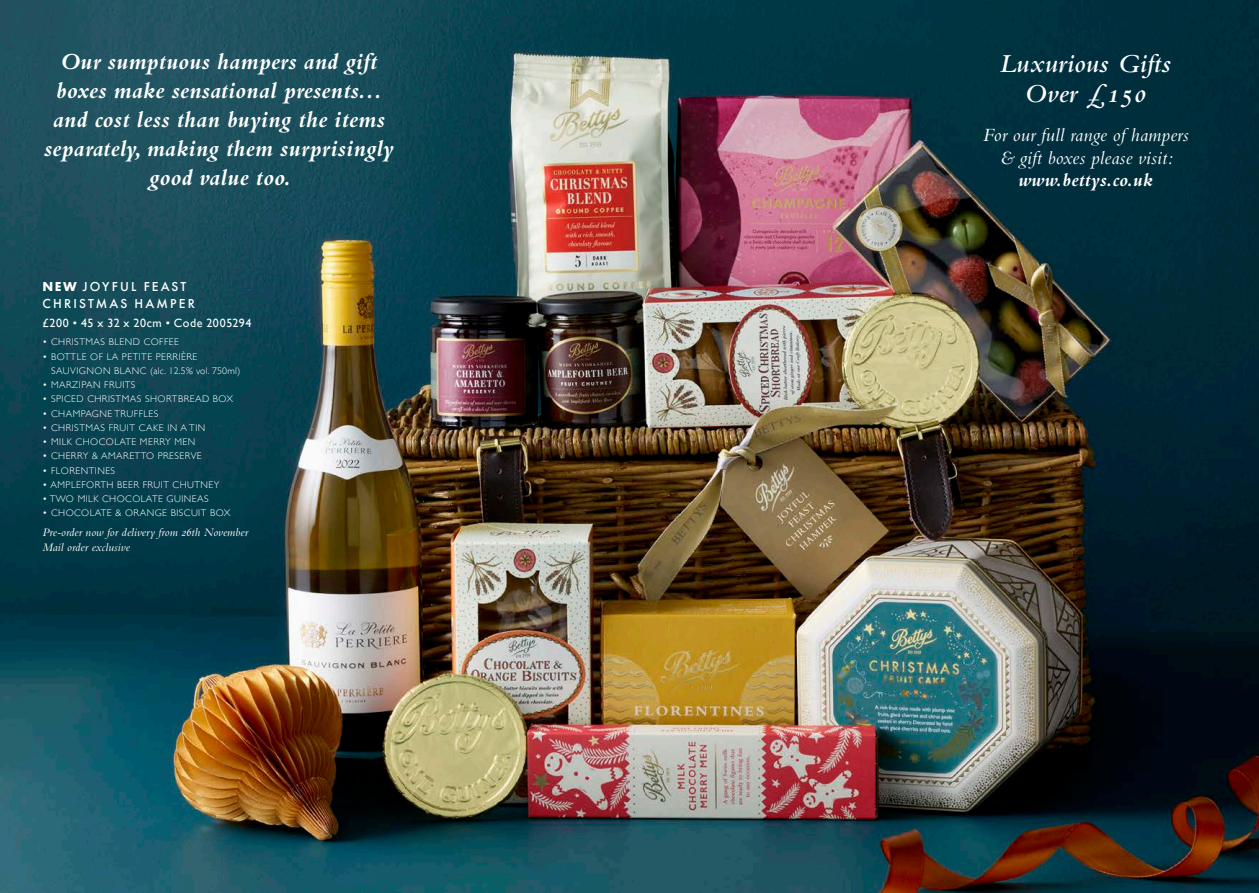
<style>
.page{position:relative;width:1259px;height:893px;background:#fff}
.page>*{position:absolute;margin:0;border:0;box-sizing:border-box;transform-origin:0 0}
.Section_headers{font:italic 600 27px/30px "Bembo NT";letter-spacing:.01em;color:#fff;text-align:center}
.Section_headers-2{font:italic 700 24px/28.8px "Bembo NT";letter-spacing:.01em;color:#fff;text-align:center}
.Intro_centered{font:italic 19.5px/22.5px "Bembo NT";letter-spacing:.01em;color:#fff;text-align:center}
.Product_Title_left_a{font:500 13.5px/16.5px "Futura PT";letter-spacing:.16em;color:#fff}
.Availability_left_al{font:italic 12px "Bembo NT";letter-spacing:.01em;color:#fff}
.Code_and_Price_left{font:12px "Gill Sans";letter-spacing:.045em;color:#fff}
.Gift_Box_Content{font:300 9.75px/14.2px "Gill Sans";letter-spacing:.05em;color:#fff}
.s1{font-weight:700}
</style>
<div class="page">
<img style="left:0;top:0;width:1259px;height:893px">
<p class="Section_headers-2" style="left:44px;top:47px;width:351px">Our sumptuous hampers and gift boxes make sensational presents... and cost less than buying the items separately, making them surprisingly good value too.</p>
<p class="Section_headers" style="left:1000px;top:48px;width:172px">Luxurious Gifts<br>Over £150</p>
<p class="Intro_centered" style="left:982px;top:123px;width:207px">For our full range of hampers &amp; gift boxes please visit: <span class="s1">www.bettys.co.uk</span></p>
<p class="Product_Title_left_a" style="left:43px;top:278px;width:154px"><span class="s1">NEW</span> JOYFUL FEAST<br>CHRISTMAS HAMPER</p>
<p class="Code_and_Price_left" style="left:43px;top:316px;width:210px">£200 • 45 x 32 x 20cm • Code 2005294</p>
<p class="Gift_Box_Content" style="left:43px;top:335px;width:138px">• CHRISTMAS BLEND COFFEE</p>
<p class="Gift_Box_Content" style="left:51px;top:349px;width:191px;text-indent:-9px">• BOTTLE OF LA PETITE PERRIÈRE<br>SAUVIGNON BLANC (alc. 12.5% vol. 750ml)</p>
<p class="Gift_Box_Content" style="left:43px;top:377px;width:94px">• MARZIPAN FRUITS</p>
<p class="Gift_Box_Content" style="left:43px;top:392px;width:192px">• SPICED CHRISTMAS SHORTBREAD BOX</p>
<p class="Gift_Box_Content" style="left:43px;top:406px;width:117px">• CHAMPAGNE TRUFFLES</p>
<p class="Gift_Box_Content" style="left:43px;top:420px;width:164px">• CHRISTMAS FRUIT CAKE IN A TIN</p>
<p class="Gift_Box_Content" style="left:43px;top:434px;width:154px">• MILK CHOCOLATE MERRY MEN</p>
<p class="Gift_Box_Content" style="left:43px;top:449px;width:161px">• CHERRY &amp; AMARETTO PRESERVE</p>
<p class="Gift_Box_Content" style="left:43px;top:463px;width:74px">• FLORENTINES</p>
<p class="Gift_Box_Content" style="left:43px;top:477px;width:178px">• AMPLEFORTH BEER FRUIT CHUTNEY</p>
<p class="Gift_Box_Content" style="left:43px;top:491px;width:168px">• TWO MILK CHOCOLATE GUINEAS</p>
<p class="Gift_Box_Content" style="left:43px;top:506px;width:189px">• CHOCOLATE &amp; ORANGE BISCUIT BOX</p>
<p class="Availability_left_al" style="left:43px;top:525px;width:207px">Pre-order now for delivery from 26th November</p>
<p class="Availability_left_al" style="left:43px;top:540px;width:89px">Mail order exclusive</p>
</div>
